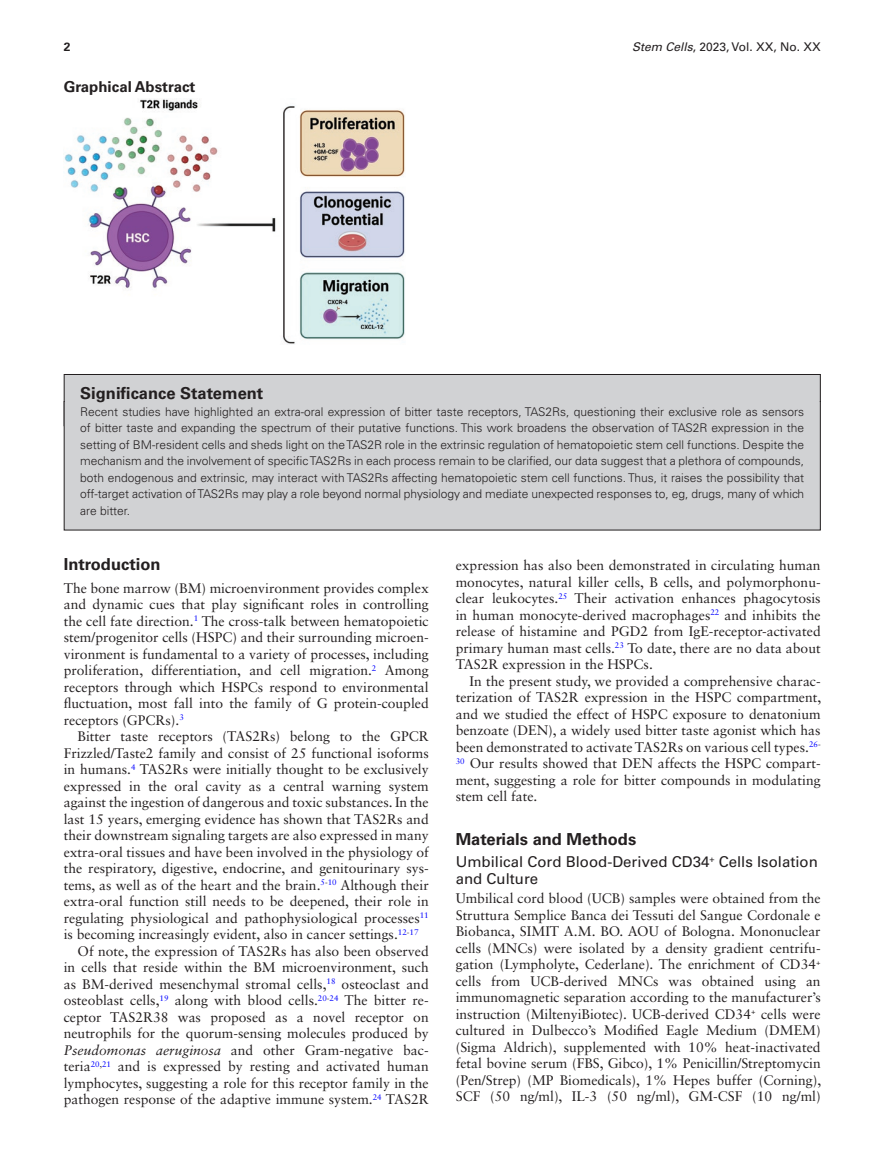
<style>
.page{position:relative;width:893px;height:1174px;background:#fff}
.page>*{position:absolute;margin:0;border:0;box-sizing:border-box;transform-origin:0 0}
.t1{font:700 16.5px "Univers LT Std";color:#231f20}
.t2{font:15px/16.5px "Univers LT Std";color:#231f20}
.t3{font:700 15px "Univers LT Std";color:#231f20}
.t4{font:13.8px/16.5px "Sabon LT Std";color:#231f20;text-align:justify}
.t5{font:300 12px/16.5px "Univers LT Std";color:#231f20;text-align:justify}
.t6{font:12px "Univers LT Std";color:#231f20}
.t7{font:700 12px "Univers LT Std";color:#231f20}
.s1{font-style:italic}
</style>
<div class="page">
<div style="left:64px;top:374px;width:757px;height:49px;background:#d1d2d4"></div>
<div style="left:64px;top:374px;width:757px;height:52px;border:1px solid #231f20"></div>
<div style="left:64px;top:402px;width:757px;height:128px;background:#d1d2d4"></div>
<img style="left:64px;top:99px;width:341px;height:245px">
<p class="t7" style="left:64px;top:40px;width:8px">2</p>
<p class="t6" style="left:632px;top:40px;width:190px"><span class="s1">Stem Cells</span>, 2023, Vol. XX, No. XX</p>
<p class="t3" style="left:64px;top:78px;width:133px">Graphical Abstract</p>
<p class="t1" style="left:80px;top:384px;width:185px">Significance Statement</p>
<p class="t5" style="left:80px;top:403px;width:725px">Recent studies have highlighted an extra-oral expression of bitter taste receptors, TAS2Rs, questioning their exclusive role as sensors of bitter taste and expanding the spectrum of their putative functions. This work broadens the observation of TAS2R expression in the setting of BM-resident cells and sheds light on the TAS2R role in the extrinsic regulation of hematopoietic stem cell functions. Despite the mechanism and the involvement of specific TAS2Rs in each process remain to be clarified, our data suggest that a plethora of compounds, both endogenous and extrinsic, may interact with TAS2Rs affecting hematopoietic stem cell functions. Thus, it raises the possibility that off-target activation of TAS2Rs may play a role beyond normal physiology and mediate unexpected responses to, eg, drugs, many of which are bitter.</p>
<p class="t1" style="left:64px;top:555px;width:98px">Introduction</p>
<p class="t4" style="left:64px;top:579px;width:366px">The bone marrow (BM) microenvironment provides complex and dynamic cues that play significant roles in controlling the cell fate direction.<sup>1</sup> The cross-talk between hematopoietic stem/progenitor cells (HSPC) and their surrounding microen&shy;vironment is fundamental to a variety of processes, including proliferation, differentiation, and cell migration.<sup>2</sup> Among receptors through which HSPCs respond to environmental fluctuation, most fall into the family of G protein-coupled receptors (GPCRs).<sup>3</sup></p>
<p class="t4" style="left:78px;top:728px;width:353px">Bitter taste receptors (TAS2Rs) belong to the GPCR</p>
<p class="t4" style="left:64px;top:744px;width:366px">Frizzled/Taste2 family and consist of 25 functional isoforms</p>
<p class="t4" style="left:64px;top:761px;width:366px">in humans.<sup>4</sup> TAS2Rs were initially thought to be exclusively</p>
<p class="t4" style="left:64px;top:777px;width:366px">expressed in the oral cavity as a central warning system</p>
<p class="t4" style="left:64px;top:794px;width:366px">against the ingestion of dangerous and toxic substances. In the</p>
<p class="t4" style="left:64px;top:810px;width:366px">last 15 years, emerging evidence has shown that TAS2Rs and</p>
<p class="t4" style="left:64px;top:827px;width:366px">their downstream signaling targets are also expressed in many</p>
<p class="t4" style="left:64px;top:843px;width:366px">extra-oral tissues and have been involved in the physiology of</p>
<p class="t4" style="left:64px;top:860px;width:366px">the respiratory, digestive, endocrine, and genitourinary sys-</p>
<p class="t4" style="left:64px;top:876px;width:366px">tems, as well as of the heart and the brain.<sup>5</sup><sup>-</sup><sup>10</sup> Although their</p>
<p class="t4" style="left:64px;top:893px;width:366px">extra-oral function still needs to be deepened, their role in</p>
<p class="t4" style="left:64px;top:909px;width:366px">regulating physiological and pathophysiological processes<sup>11</sup></p>
<p class="t4" style="left:64px;top:926px;width:356px">is becoming increasingly evident, also in cancer settings.<sup>12</sup><sup>-</sup><sup>17</sup></p>
<p class="t4" style="left:78px;top:942px;width:353px">Of note, the expression of TAS2Rs has also been observed</p>
<p class="t4" style="left:64px;top:959px;width:366px">in cells that reside within the BM microenvironment, such</p>
<p class="t4" style="left:64px;top:975px;width:366px">as BM-derived mesenchymal stromal cells,<sup>18</sup> osteoclast and</p>
<p class="t4" style="left:64px;top:992px;width:366px">osteoblast cells,<sup>19</sup> along with blood cells.<sup>20</sup><sup>-</sup><sup>24</sup> The bitter re-</p>
<p class="t4" style="left:64px;top:1008px;width:366px">ceptor TAS2R38 was proposed as a novel receptor on</p>
<p class="t4" style="left:64px;top:1025px;width:366px">neutrophils for the quorum-sensing molecules produced by</p>
<p class="t4" style="left:64px;top:1041px;width:366px"><span class="s1">Pseudomonas aeruginosa</span> and other Gram-negative bac-</p>
<p class="t4" style="left:64px;top:1058px;width:366px">teria<sup>20</sup><sup>,</sup><sup>21</sup> and is expressed by resting and activated human</p>
<p class="t4" style="left:64px;top:1074px;width:366px">lymphocytes, suggesting a role for this receptor family in the</p>
<p class="t4" style="left:64px;top:1091px;width:366px">pathogen response of the adaptive immune system.<sup>24</sup> TAS2R</p>
<p class="t4" style="left:456px;top:557px;width:366px">expression has also been demonstrated in circulating human monocytes, natural killer cells, B cells, and polymorphonu&shy;clear leukocytes.<sup>25</sup> Their activation enhances phagocytosis in human monocyte-derived macrophages<sup>22</sup> and inhibits the release of histamine and PGD2 from IgE-receptor-activated primary human mast cells.<sup>23</sup> To date, there are no data about TAS2R expression in the HSPCs.</p>
<p class="t4" style="left:456px;top:672px;width:367px;text-indent:14px">In the present study, we provided a comprehensive charac&shy;terization of TAS2R expression in the HSPC compartment, and we studied the effect of HSPC exposure to denatonium benzoate (DEN), a widely used bitter taste agonist which has been demonstrated to activate TAS2Rs on various cell types.<sup>26</sup><sup>- </sup><sup>30</sup> Our results showed that DEN affects the HSPC compart&shy;ment, suggesting a role for bitter compounds in modulating stem cell fate.</p>
<p class="t1" style="left:456px;top:829px;width:182px">Materials and Methods</p>
<p class="t2" style="left:456px;top:853px;width:364px">Umbilical Cord Blood-Derived CD34<sup>+</sup> Cells Isolation and Culture</p>
<p class="t4" style="left:456px;top:890px;width:367px">Umbilical cord blood (UCB) samples were obtained from the Struttura Semplice Banca dei Tessuti del Sangue Cordonale e Biobanca, SIMIT A.M. BO. AOU of Bologna. Mononuclear cells (MNCs) were isolated by a density gradient centrifu&shy;gation (Lympholyte, Cederlane). The enrichment of CD34<sup>+ </sup>cells from UCB-derived MNCs was obtained using an immunomagnetic separation according to the manufacturer’s instruction (MiltenyiBiotec). UCB-derived CD34<sup>+</sup> cells were cultured in Dulbecco’s Modified Eagle Medium (DMEM) (Sigma Aldrich), supplemented with 10% heat-inactivated fetal bovine serum (FBS, Gibco), 1% Penicillin/Streptomycin (Pen/Strep) (MP Biomedicals), 1% Hepes buffer (Corning), SCF (50 ng/ml), IL-3 (50 ng/ml), GM-CSF (10 ng/ml)</p>
</div>
